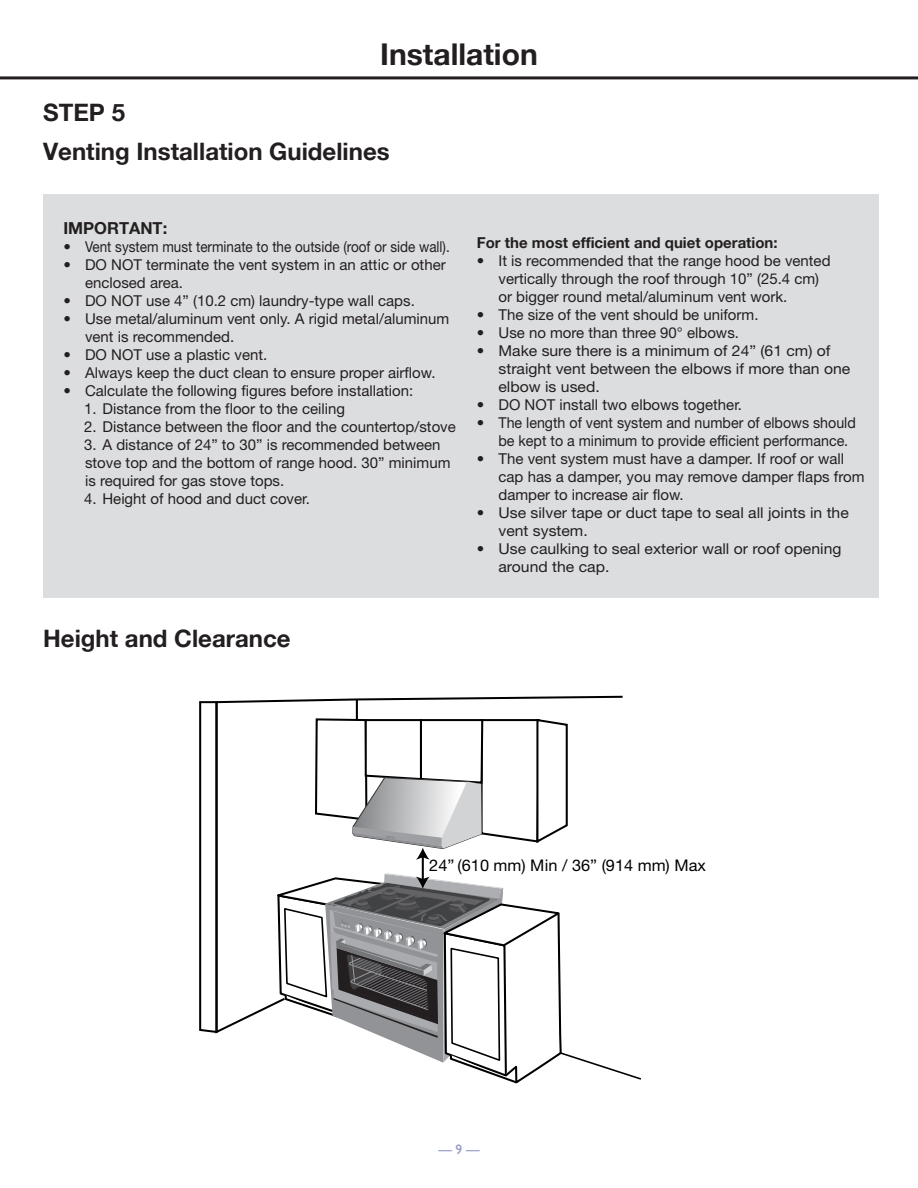
<style>
.page{position:relative;width:918px;height:1188px;background:#fff}
.page>*{position:absolute;margin:0;border:0;box-sizing:border-box;transform-origin:0 0}
.t1{font:700 30px "Helvetica Neue LT Std";color:#231f20}
.t2{font:700 24px "Helvetica Neue LT Std";color:#231f20}
.B__body_copy{font:700 16.5px "Helvetica Neue LT Std";color:#231f20}
.t3{font:16.05px "Helvetica Neue LT Std";color:#000}
.B__body_copy-2{font:15px/18px "Helvetica Neue LT Std";color:#231f20}
.B__body_copy-3{font:700 15px "Helvetica Neue LT Std";color:#231f20}
.t4{font:13.5px "Gill Sans";color:#8e95c3}
</style>
<div class="page">
<hr style="left:0;top:76px;width:918px;height:3px;background:#231f20">
<div style="left:43px;top:194px;width:836px;height:403px;background:#dcdddf"></div>
<svg style="left:219px;top:695px;width:404px;height:337px"></svg>
<svg style="left:199px;top:701px;width:20px;height:333px"></svg>
<hr style="left:356px;top:699px;width:2px;height:21px;background:#000">
<hr style="left:422px;top:856px;width:2px;height:24px;background:#000">
<svg style="left:275px;top:873px;width:366px;height:211px"></svg>
<svg style="left:314px;top:717px;width:255px;height:143px"></svg>
<p class="t1" style="left:380px;top:35px;width:159px">Installation</p>
<p class="t2" style="left:43px;top:97px;width:83px">STEP 5</p>
<p class="t2" style="left:43px;top:137px;width:348px">Venting Installation Guidelines</p>
<p class="B__body_copy" style="left:63px;top:218px;width:105px">IMPORTANT:</p>
<p class="B__body_copy-2" style="left:63px;top:238px;width:388px">• Vent system must terminate to the outside (roof or side wall).</p>
<p class="B__body_copy-2" style="left:85px;top:256px;width:362px;text-indent:-22px">• DO NOT terminate the vent system in an attic or other enclosed area.</p>
<p class="B__body_copy-2" style="left:63px;top:292px;width:353px">• DO NOT use 4” (10.2 cm) laundry-type wall caps.</p>
<p class="B__body_copy-2" style="left:85px;top:310px;width:366px;text-indent:-22px">• Use metal/aluminum vent only. A rigid metal/aluminum vent is recommended.</p>
<p class="B__body_copy-2" style="left:63px;top:346px;width:205px">• DO NOT use a plastic vent.</p>
<p class="B__body_copy-2" style="left:63px;top:364px;width:374px">• Always keep the duct clean to ensure proper airflow.</p>
<p class="B__body_copy-2" style="left:63px;top:382px;width:351px">• Calculate the following figures before installation:</p>
<p class="B__body_copy-2" style="left:84px;top:400px;width:262px">1. Distance from the floor to the ceiling</p>
<p class="B__body_copy-2" style="left:84px;top:418px;width:373px">2. Distance between the floor and the countertop/stove</p>
<p class="B__body_copy-2" style="left:84px;top:436px;width:368px">3. A distance of 24” to 30” is recommended between stove top and the bottom of range hood. 30” minimum is required for gas stove tops.</p>
<p class="B__body_copy-2" style="left:84px;top:490px;width:227px">4. Height of hood and duct cover.</p>
<p class="t2" style="left:43px;top:624px;width:249px">Height and Clearance</p>
<p class="B__body_copy-3" style="left:477px;top:233px;width:302px">For the most efficient and quiet operation:</p>
<p class="B__body_copy-2" style="left:499px;top:251px;width:334px;text-indent:-22px">• It is recommended that the range hood be vented vertically through the roof through 10” (25.4 cm) or bigger round metal/aluminum vent work.</p>
<p class="B__body_copy-2" style="left:477px;top:305px;width:283px">• The size of the vent should be uniform.</p>
<p class="B__body_copy-2" style="left:477px;top:323px;width:264px">• Use no more than three 90° elbows.</p>
<p class="B__body_copy-2" style="left:499px;top:341px;width:353px;text-indent:-22px">• Make sure there is a minimum of 24” (61 cm) of straight vent between the elbows if more than one elbow is used.</p>
<p class="B__body_copy-2" style="left:477px;top:395px;width:267px">• DO NOT install two elbows together.</p>
<p class="B__body_copy-2" style="left:499px;top:413px;width:359px;text-indent:-22px">• The length of vent system and number of elbows should be kept to a minimum to provide efficient performance.</p>
<p class="B__body_copy-2" style="left:499px;top:449px;width:367px;text-indent:-22px">• The vent system must have a damper. If roof or wall cap has a damper, you may remove damper flaps from damper to increase air flow.</p>
<p class="B__body_copy-2" style="left:499px;top:503px;width:352px;text-indent:-22px">• Use silver tape or duct tape to seal all joints in the vent system.</p>
<p class="B__body_copy-2" style="left:499px;top:539px;width:344px;text-indent:-22px">• Use caulking to seal exterior wall or roof opening around the cap.</p>
<p class="t3" style="left:429px;top:856px;width:278px">24” (610 mm) Min / 36” (914 mm) Max</p>
<p class="t4" style="left:438px;top:1142px;width:43px">— 9 —</p>
</div>
